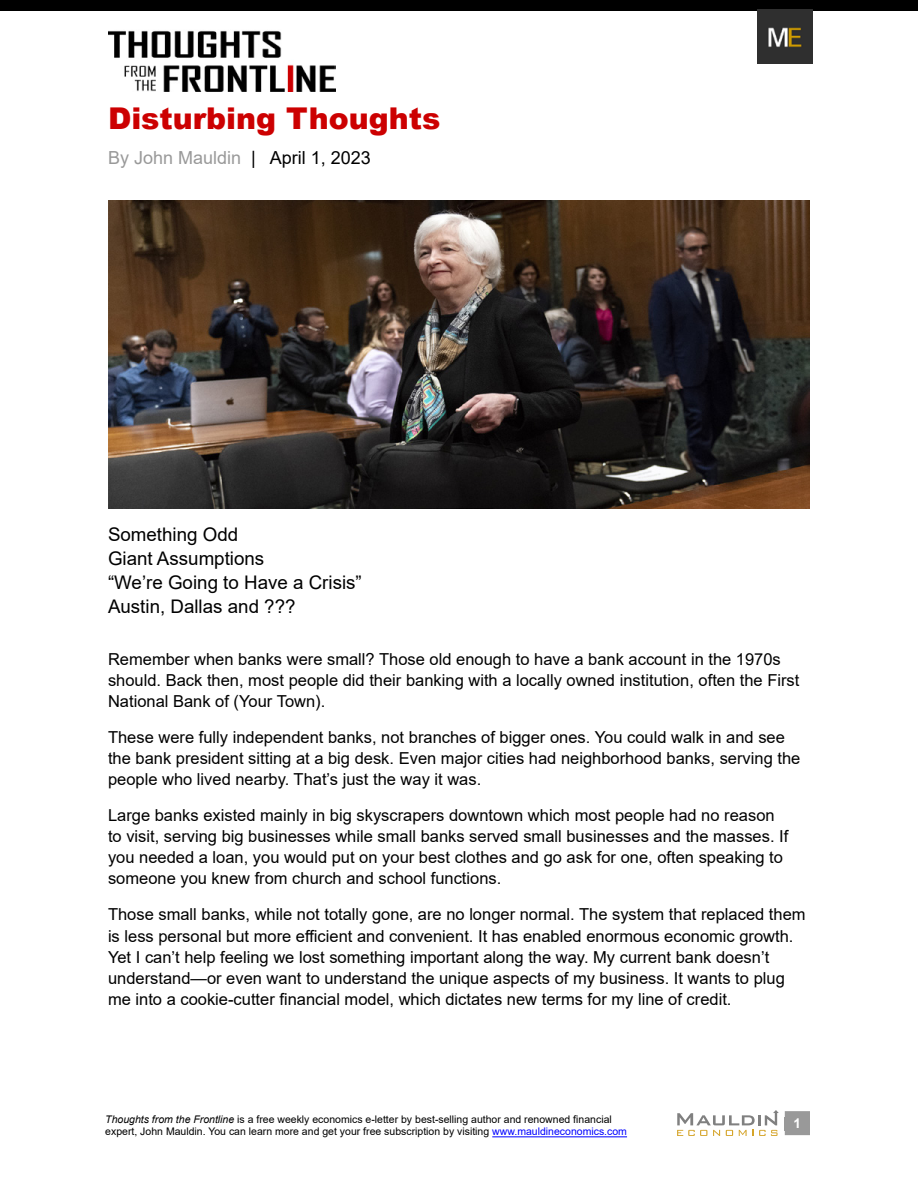
<style>
.page{position:relative;width:918px;height:1188px;background:#fff}
.page>*{position:absolute;margin:0;border:0;box-sizing:border-box;transform-origin:0 0}
.t1{font:900 30px "Arial";color:#cc0001}
.t2{font:18.75px/24px "Arial";color:#000}
.t3{font:18px "Arial";color:#999}
.t4{font:16.5px/21px "Arial";color:#000}
.t5{font:700 13.5px "Arial";color:#fff}
.t6{font:10.5px/12.6px "Arial";color:#000}
.s1{color:#000}
.s2{font-style:italic}
.s3{color:#00f}
</style>
<div class="page">
<div style="left:785px;top:1111px;width:25px;height:24px;background:#999"></div>
<hr style="left:492px;top:1136px;width:135px;height:1px;background:#00f">
<img style="left:108px;top:30px;width:228px;height:62px">
<div style="left:0;top:0;width:918px;height:11px;background:#000"></div>
<img style="left:758px;top:9px;width:55px;height:55px">
<svg style="left:677px;top:1110px;width:102px;height:26px"></svg>
<img style="left:108px;top:200px;width:702px;height:309px">
<h1 class="t1" style="left:108px;top:97px;width:334px">Disturbing Thoughts</h1>
<p class="t3" style="left:108px;top:146px;width:264px">By John Mauldin <span class="s1">| April 1, 2023</span></p>
<p class="t2" style="left:108px;top:522px;width:255px">Something Odd<br>Giant Assumptions<br>“We’re Going to Have a Crisis”<br>Austin, Dallas and ???</p>
<p class="t4" style="left:108px;top:649px;width:693px">Remember when banks were small? Those old enough to have a bank account in the 1970s should. Back then, most people did their banking with a locally owned institution, often the First<br>National Bank of (Your Town).</p>
<p class="t4" style="left:108px;top:727px;width:694px">These were fully independent banks, not branches of bigger ones. You could walk in and see the bank president sitting at a big desk. Even major cities had neighborhood banks, serving the people who lived nearby. That’s just the way it was.</p>
<p class="t4" style="left:108px;top:805px;width:682px">Large banks existed mainly in big skyscrapers downtown which most people had no reason to visit, serving big businesses while small banks served small businesses and the masses. If you needed a loan, you would put on your best clothes and go ask for one, often speaking to someone you knew from church and school functions.</p>
<p class="t4" style="left:108px;top:904px;width:699px">Those small banks, while not totally gone, are no longer normal. The system that replaced them is less personal but more efficient and convenient. It has enabled enormous economic growth.<br>Yet I can’t help feeling we lost something important along the way. My current bank doesn’t understand—or even want to understand the unique aspects of my business. It wants to plug me into a cookie-cutter financial model, which dictates new terms for my line of credit.</p>
<p class="t6" style="left:105px;top:1113px;width:523px"><span class="s2">Thoughts from the Frontline</span> is a free weekly economics e-letter by best-selling author and renowned financial expert, John Mauldin. You can learn more and get your free subscription by visiting <span class="s3">www.mauldineconomics.com</span></p>
<p class="t5" style="left:794px;top:1113px;width:9px">1</p>
</div>
